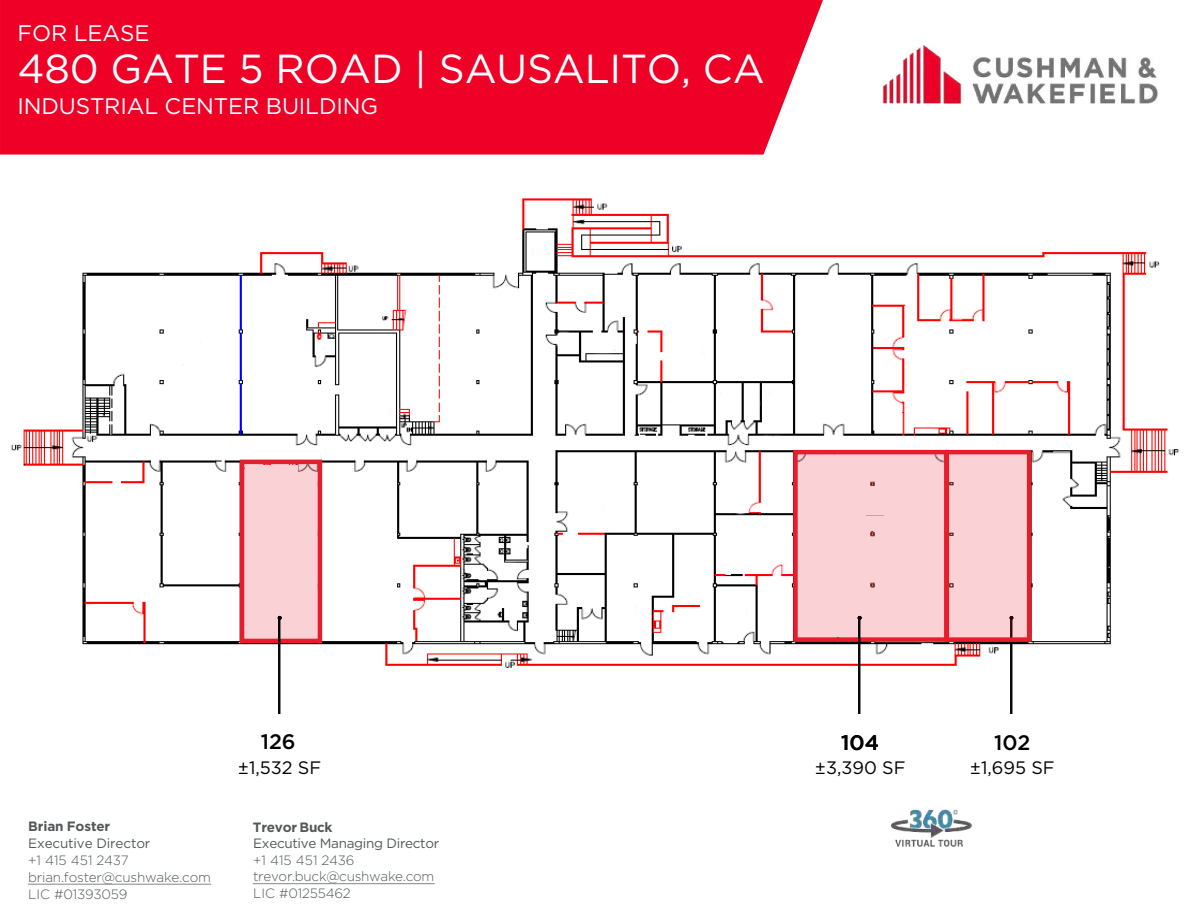
<style>
.page{position:relative;width:1188px;height:918px;background:#fff}
.page>*{position:absolute;margin:0;border:0;box-sizing:border-box;transform-origin:0 0}
.t1{font:40.5px "Gotham";letter-spacing:-.005em;color:#fff}
.t2{font:22.5px "Gotham";letter-spacing:-.005em;color:#fff}
.t3{font:500 21px "Gotham";color:#000}
.t4{font:18px "Gotham";color:#000}
.t5{font:300 13.5px/16.8px "Gotham";letter-spacing:-.015em;color:#535759}
.t6{font:13.5px "Gotham";letter-spacing:-.025em;color:#535759}
.t7{font:700 13.5px "Gotham";letter-spacing:-.01em;color:#535759}
</style>
<div class="page">
<img style="left:11px;top:198px;width:1169px;height:486px">
<div style="left:0;top:0;width:823px;height:155px;background:#ee0027"></div>
<img style="left:882px;top:45px;width:275px;height:58px">
<img style="left:891px;top:809px;width:81px;height:38px">
<img style="left:1011px;top:642px;width:1px;height:71px">
<svg style="left:28px;top:884px;width:183px;height:1px"></svg>
<svg style="left:253px;top:883px;width:182px;height:1px"></svg>
<div style="left:795px;top:452px;width:152px;height:188px;background:#fad2d5"></div>
<div style="left:793px;top:450px;width:156px;height:192px;border:4px solid #e81d2c"></div>
<div style="left:946px;top:452px;width:83px;height:188px;background:#fad2d5"></div>
<div style="left:944px;top:450px;width:87px;height:192px;border:4px solid #e81d2c"></div>
<div style="left:242px;top:462px;width:78px;height:179px;background:#fad2d5"></div>
<div style="left:240px;top:460px;width:82px;height:183px;border:4px solid #e81d2c"></div>
<img style="left:859px;top:616px;width:1px;height:97px">
<svg style="left:278px;top:616px;width:4px;height:4px"></svg>
<img style="left:279px;top:616px;width:1px;height:97px">
<h2 class="t2" style="left:17px;top:18px;width:134px">FOR LEASE</h2>
<h1 class="t1" style="left:17px;top:43px;width:749px">480 GATE 5 ROAD | SAUSALITO, CA</h1>
<h2 class="t2" style="left:17px;top:92px;width:362px">INDUSTRIAL CENTER BUILDING</h2>
<p class="t7" style="left:28px;top:818px;width:84px">Brian Foster</p>
<p class="t6" style="left:28px;top:835px;width:124px">Executive Director</p>
<p class="t5" style="left:28px;top:851px;width:184px">+1 415 451 2437 brian.foster@cushwake.com<br>LIC #01393059</p>
<h3 class="t3" style="left:261px;top:728px;width:36px">126</h3>
<h3 class="t4" style="left:238px;top:757px;width:85px">±1,532 SF</h3>
<p class="t7" style="left:253px;top:818px;width:81px">Trevor Buck</p>
<p class="t6" style="left:253px;top:835px;width:188px">Executive Managing Director</p>
<p class="t5" style="left:253px;top:851px;width:183px">+1 415 451 2436 trevor.buck@cushwake.com<br>LIC #01255462</p>
<h3 class="t3" style="left:841px;top:729px;width:39px">104</h3>
<h3 class="t4" style="left:815px;top:757px;width:92px">±3,390 SF</h3>
<h3 class="t3" style="left:994px;top:729px;width:38px">102</h3>
<h3 class="t4" style="left:970px;top:757px;width:86px">±1,695 SF</h3>
</div>
